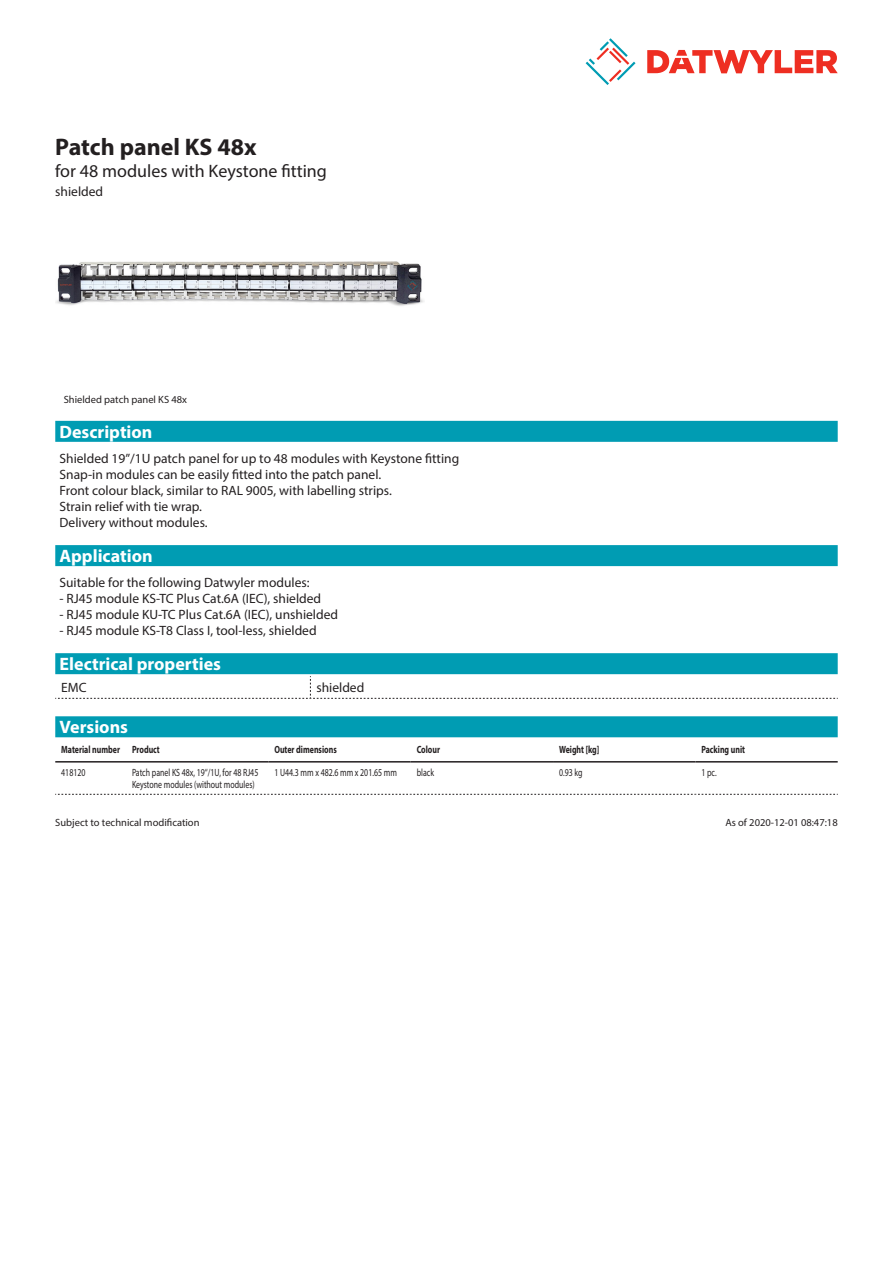
<style>
.page{position:relative;width:893px;height:1263px;background:#fff}
.page>*{position:absolute;margin:0;border:0;box-sizing:border-box;transform-origin:0 0}
.Product_Head{font:700 24px "Myriad Pro";color:#231f20}
.Standard_Head_Proper{font:700 18px "Myriad Pro";color:#fff}
.SubHead{font:18px "Myriad Pro";color:#231f20}
.Standard_text{font:13.5px/16.2px "Myriad Pro";color:#231f20}
.myriad_light_propert{font:13.5px "Myriad Pro";color:#231f20}
.myriadlight{font:10.5px/12.6px "Myriad Pro";color:#231f20;scale:.75 1}
.myriadbold{font:700 10.5px "Myriad Pro";color:#231f20;scale:.75 1}
.Footnote{font:10.5px "Myriad Pro";color:#231f20}
.imagetext{font:10.5px "Myriad Pro";color:#231f20}
</style>
<div class="page">
<svg style="left:586px;top:38px;width:49px;height:47px"></svg>
<svg style="left:647px;top:50px;width:191px;height:23px"></svg>
<img style="left:55px;top:261px;width:369px;height:45px">
<div style="left:55px;top:716px;width:783px;height:21px;background:#009cb3"></div>
<hr style="left:55px;top:761px;width:71px;height:1px;background:#231f20">
<hr style="left:126px;top:761px;width:142px;height:1px;background:#231f20">
<hr style="left:268px;top:761px;width:143px;height:1px;background:#231f20">
<hr style="left:411px;top:761px;width:142px;height:1px;background:#231f20">
<hr style="left:553px;top:761px;width:142px;height:1px;background:#231f20">
<hr style="left:695px;top:761px;width:143px;height:1px;background:#231f20">
<svg style="left:55px;top:794px;width:783px;height:1px"></svg>
<div style="left:55px;top:421px;width:783px;height:21px;background:#009cb3"></div>
<div style="left:55px;top:545px;width:783px;height:21px;background:#009cb3"></div>
<div style="left:55px;top:653px;width:783px;height:21px;background:#009cb3"></div>
<svg style="left:55px;top:676px;width:783px;height:23px"></svg>
<p class="Product_Head" style="left:55px;top:131px;width:203px">Patch panel KS 48x</p>
<p class="SubHead" style="left:55px;top:160px;width:273px">for 48 modules with Keystone fitting</p>
<p class="Standard_text" style="left:55px;top:183px;width:49px">shielded</p>
<p class="imagetext" style="left:64px;top:393px;width:125px">Shielded patch panel KS 48x</p>
<p class="Standard_Head_Proper" style="left:60px;top:420px;width:94px">Description</p>
<p class="Standard_text" style="left:60px;top:450px;width:401px">Shielded 19”/1U patch panel for up to 48 modules with Keystone fitting Snap-in modules can be easily fitted into the patch panel.<br>Front colour black, similar to RAL 9005, with labelling strips.<br>Strain relief with tie wrap.<br>Delivery without modules.</p>
<p class="Standard_Head_Proper" style="left:60px;top:544px;width:95px">Application</p>
<p class="Standard_text" style="left:60px;top:574px;width:252px">Suitable for the following Datwyler modules:</p>
<p class="Standard_text" style="left:60px;top:590px;width:263px">- RJ45 module KS-TC Plus Cat.6A (IEC), shielded</p>
<p class="Standard_text" style="left:60px;top:606px;width:280px">- RJ45 module KU-TC Plus Cat.6A (IEC), unshielded</p>
<p class="Standard_text" style="left:60px;top:623px;width:259px">- RJ45 module KS-T8 Class I, tool-less, shielded</p>
<p class="Standard_Head_Proper" style="left:60px;top:652px;width:163px">Electrical properties</p>
<p class="myriad_light_propert" style="left:61px;top:679px;width:27px">EMC</p>
<p class="myriad_light_propert" style="left:316px;top:679px;width:49px">shielded</p>
<p class="Standard_Head_Proper" style="left:60px;top:715px;width:70px">Versions</p>
<p class="myriadbold" style="left:61px;top:743px;width:80px">Material number</p>
<p class="myriadbold" style="left:132px;top:743px;width:39px">Product</p>
<p class="myriadbold" style="left:274px;top:743px;width:85px">Outer dimensions</p>
<p class="myriadbold" style="left:417px;top:743px;width:33px">Colour</p>
<p class="myriadbold" style="left:559px;top:743px;width:55px">Weight [kg]</p>
<p class="myriadbold" style="left:701px;top:743px;width:60px">Packing unit</p>
<p class="myriadlight" style="left:61px;top:766px;width:34px">418120</p>
<p class="myriadlight" style="left:132px;top:766px;width:170px">Patch panel KS 48x, 19‘‘/1U, for 48 RJ45<br>Keystone modules (without modules)</p>
<p class="myriadlight" style="left:274px;top:766px;width:165px">1 U44.3 mm x 482.6 mm x 201.65 mm</p>
<p class="myriadlight" style="left:417px;top:766px;width:25px">black</p>
<p class="myriadlight" style="left:559px;top:766px;width:33px">0.93 kg</p>
<p class="myriadlight" style="left:701px;top:766px;width:22px">1 pc.</p>
<p class="Footnote" style="left:55px;top:816px;width:146px">Subject to technical modification</p>
<p class="Footnote" style="left:725px;top:816px;width:114px">As of 2020-12-01 08:47:18</p>
</div>
